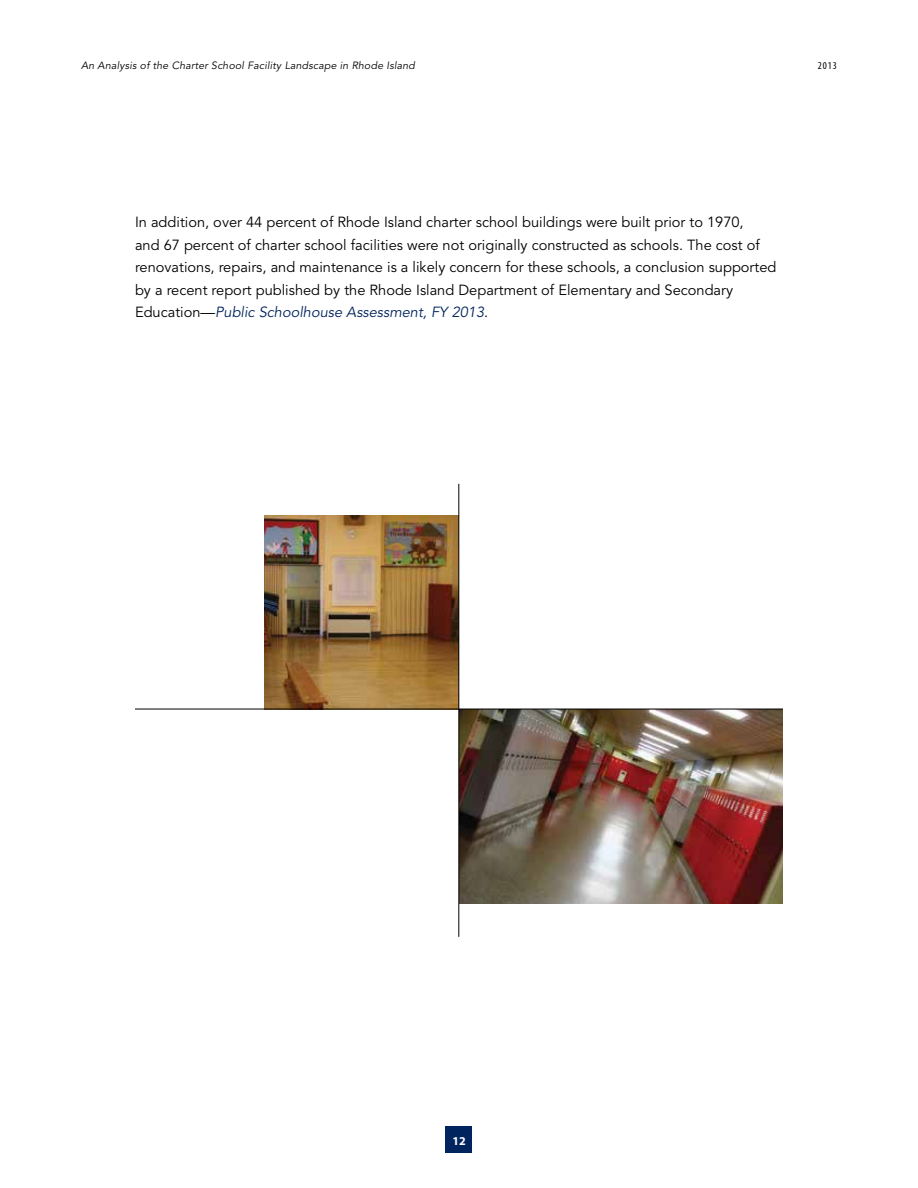
<style>
.page{position:relative;width:918px;height:1188px;background:#fff}
.page>*{position:absolute;margin:0;border:0;box-sizing:border-box;transform-origin:0 0}
.t1{font:14.7px/22.5px "Avenir";color:#000}
.t2{font:700 12px "Myriad Pro";color:#fff}
.t3{font:italic 10.5px "Avenir";letter-spacing:.02em;color:#000}
.t4{font:condensed 10.5px "Myriad Pro";color:#000}
.s1{font-style:italic;color:#00245d}
</style>
<div class="page">
<div style="left:446px;top:1126px;width:26px;height:28px;background:#00245d"></div>
<img style="left:460px;top:710px;width:323px;height:194px">
<img style="left:265px;top:515px;width:194px;height:194px">
<hr style="left:459px;top:484px;width:1px;height:453px;background:#000">
<hr style="left:135px;top:709px;width:648px;height:1px;background:#000">
<p class="t3" style="left:81px;top:59px;width:336px">An Analysis of the Charter School Facility Landscape in Rhode Island</p>
<p class="t4" style="left:818px;top:60px;width:21px">2013</p>
<p class="t1" style="left:135px;top:211px;width:643px">In addition, over 44 percent of Rhode Island charter school buildings were built prior to 1970,<br>and 67 percent of charter school facilities were not originally constructed as schools. The cost of renovations, repairs, and maintenance is a likely concern for these schools, a conclusion supported by a recent report published by the Rhode Island Department of Elementary and Secondary Education—<span class="s1">Public Schoolhouse Assessment, FY 2013</span>.</p>
<p class="t2" style="left:452px;top:1134px;width:15px">12</p>
</div>
